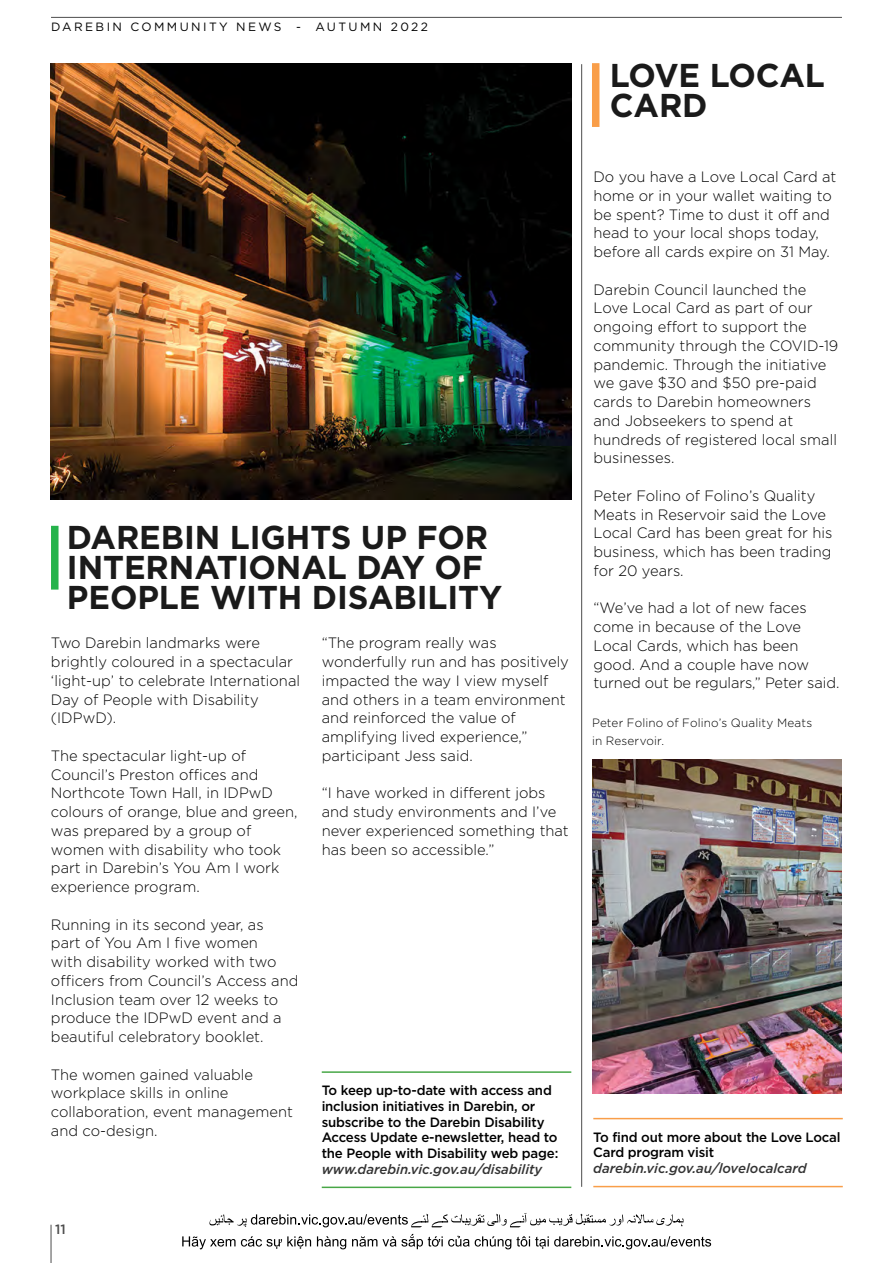
<style>
.page{position:relative;width:893px;height:1263px;background:#fff}
.page>*{position:absolute;margin:0;border:0;box-sizing:border-box;transform-origin:0 0}
.t1{font:700 33px/30px "Gotham";letter-spacing:-.005em;color:#1a1a1a}
.t2{font:300 15px/18.8px "Gotham";color:#000}
.t3{font:500 13.5px/15.8px "Gotham";letter-spacing:-.015em;color:#000}
.t4{font:italic 500 13.5px "Gotham";color:#333}
.t5{font:500 13.5px "Gotham";color:#4d4d4d}
.t6{font:300 12px/18px "Gotham";letter-spacing:.01em;color:#000}
.t7{font:12px "Gotham";letter-spacing:.2em;color:#000}
</style>
<div class="page">
<hr style="left:51px;top:17px;width:791px;height:1px;background:#4d4d4d">
<hr style="left:51px;top:1225px;width:1px;height:38px;background:#4d4d4d">
<hr style="left:593px;top:1118px;width:250px;height:1px;background:#f99e49">
<hr style="left:593px;top:1186px;width:250px;height:1px;background:#f99e49">
<hr style="left:581px;top:64px;width:1px;height:1123px;background:#4d4d4d">
<div style="left:592px;top:63px;width:7px;height:64px;background:#f99e49"></div>
<div style="left:51px;top:526px;width:8px;height:64px;background:#25b34b"></div>
<svg style="left:209px;top:1213px;width:474px;height:14px"></svg>
<svg style="left:182px;top:1234px;width:529px;height:15px"></svg>
<img style="left:592px;top:760px;width:249px;height:333px">
<hr style="left:322px;top:1071px;width:249px;height:2px;background:#48a747">
<hr style="left:322px;top:1186px;width:249px;height:2px;background:#48a747">
<img style="left:51px;top:64px;width:520px;height:436px">
<p class="t7" style="left:51px;top:19px;width:378px">DAREBIN COMMUNITY NEWS - AUTUMN 2022</p>
<h1 class="t1" style="left:67px;top:522px;width:437px">DAREBIN LIGHTS UP FOR<br>INTERNATIONAL DAY OF<br>PEOPLE WITH DISABILITY</h1>
<p class="t2" style="left:51px;top:633px;width:251px">Two Darebin landmarks were brightly coloured in a spectacular ‘light-up’ to celebrate International<br>Day of People with Disability (IDPwD).</p>
<p class="t2" style="left:51px;top:746px;width:248px">The spectacular light-up of<br>Council’s Preston offices and<br>Northcote Town Hall, in IDPwD colours of orange, blue and green, was prepared by a group of women with disability who took part in Darebin’s You Am I work experience program.</p>
<p class="t2" style="left:51px;top:914px;width:249px">Running in its second year, as<br>part of You Am I five women<br>with disability worked with two officers from Council’s Access and<br>Inclusion team over 12 weeks to produce the IDPwD event and a beautiful celebratory booklet.</p>
<p class="t2" style="left:51px;top:1064px;width:243px">The women gained valuable workplace skills in online collaboration, event management and co-design.</p>
<p class="t2" style="left:322px;top:633px;width:249px">“The program really was wonderfully run and has positively impacted the way I view myself and others in a team environment and reinforced the value of amplifying lived experience,” participant Jess said.</p>
<p class="t2" style="left:322px;top:783px;width:249px">“I have worked in different jobs and study environments and I’ve never experienced something that has been so accessible.”</p>
<p class="t3" style="left:322px;top:1082px;width:238px">To keep up-to-date with access and inclusion initiatives in Darebin, or subscribe to the Darebin Disability Access Update e-newsletter, head to the People with Disability web page:</p>
<p class="t4" style="left:322px;top:1160px;width:222px">www.darebin.vic.gov.au/disability</p>
<p class="t5" style="left:55px;top:1220px;width:12px">11</p>
<h1 class="t1" style="left:610px;top:60px;width:217px">LOVE LOCAL<br>CARD</h1>
<p class="t2" style="left:593px;top:167px;width:244px">Do you have a Love Local Card at home or in your wallet waiting to be spent? Time to dust it off and head to your local shops today, before all cards expire on 31 May.</p>
<p class="t2" style="left:593px;top:279px;width:246px">Darebin Council launched the<br>Love Local Card as part of our ongoing effort to support the community through the COVID-19 pandemic. Through the initiative we gave $30 and $50 pre-paid cards to Darebin homeowners and Jobseekers to spend at hundreds of registered local small businesses.</p>
<p class="t2" style="left:593px;top:486px;width:240px">Peter Folino of Folino’s Quality<br>Meats in Reservoir said the Love<br>Local Card has been great for his business, which has been trading for 20 years.</p>
<p class="t2" style="left:593px;top:598px;width:248px">“We’ve had a lot of new faces come in because of the Love<br>Local Cards, which has been good. And a couple have now turned out be regulars,” Peter said.</p>
<p class="t6" style="left:592px;top:713px;width:222px">Peter Folino of Folino’s Quality Meats in Reservoir.</p>
<p class="t3" style="left:593px;top:1129px;width:249px">To find out more about the Love Local<br>Card program visit</p>
<p class="t4" style="left:593px;top:1159px;width:215px">darebin.vic.gov.au/lovelocalcard</p>
</div>
